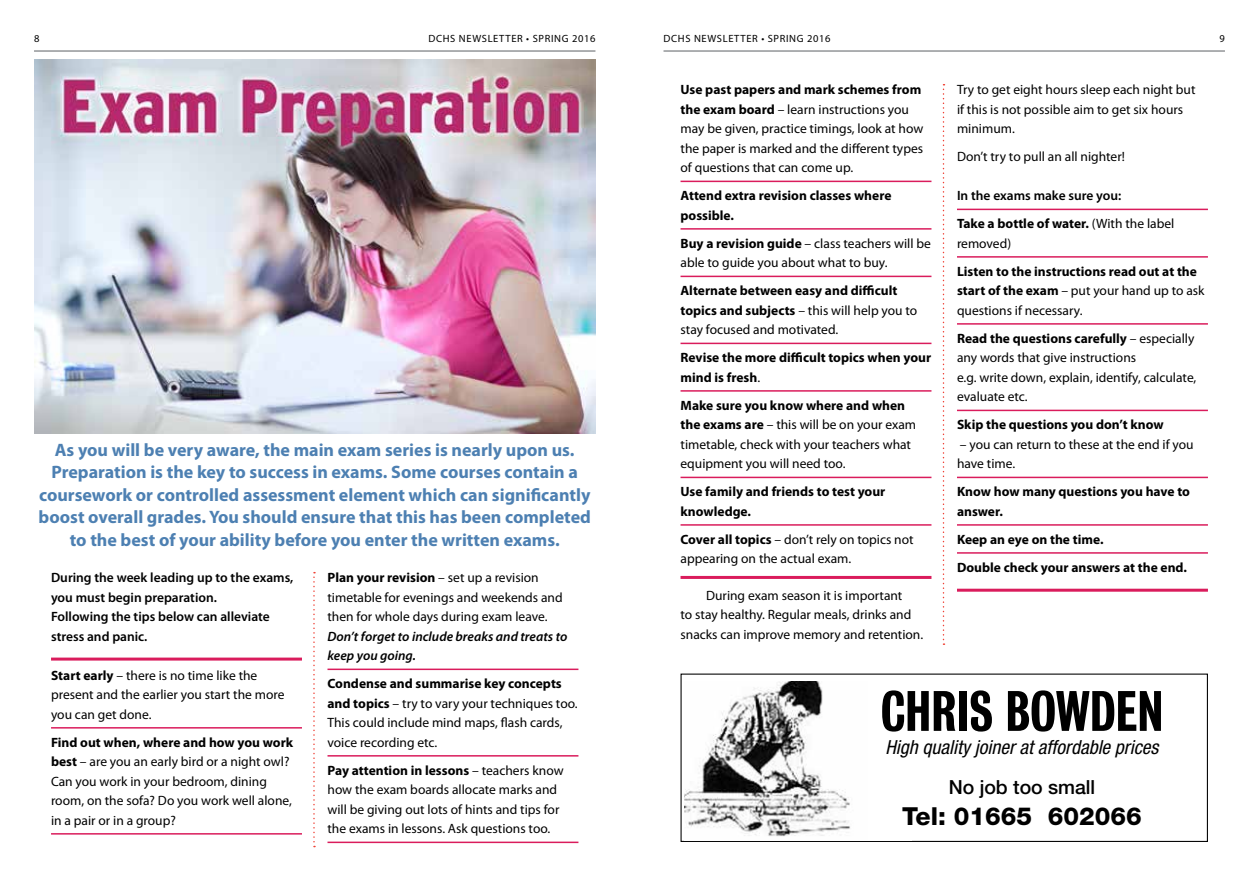
<style>
.page{position:relative;width:1259px;height:893px;background:#fff}
.page>*{position:absolute;margin:0;border:0;box-sizing:border-box;transform-origin:0 0}
.t1{font:51.9px "Bureau Grotesque Three Five";color:#000}
.t2{font:800 24.9px "Helvetica Neue LT";color:#000}
.t3{font:italic condensed 19.5px "Helvetica Neue LT";color:#000}
.t4{font:500 19.5px "Helvetica Neue LT";color:#000}
.t5{font:700 18px/22.5px "Myriad Pro";color:#4d80b2;text-align:center}
.t6{font:13.5px/19.5px "Myriad Pro";color:#000}
.t7{font:700 13.5px/19.5px "Myriad Pro";color:#000}
.t8{font:600 13.5px/19.5px "Myriad Pro";color:#000}
.t9{font:italic 600 13.5px/19.5px "Myriad Pro";color:#000}
.t10{font:10.5px "Myriad Pro";letter-spacing:.06em;color:#000}
.s1{font-weight:700}
.s2{font-weight:400}
</style>
<div class="page">
<hr style="left:663px;top:50px;width:562px;height:2px;background:#939598">
<hr style="left:34px;top:50px;width:561px;height:2px;background:#939598">
<div style="left:680px;top:674px;width:528px;height:168px;border:1px solid #000"></div>
<div style="left:685px;top:681px;width:226px;height:160px;background:#fff"></div>
<img style="left:685px;top:681px;width:165px;height:156px">
<hr style="left:51px;top:658px;width:251px;height:3px;background:#da1c5c">
<hr style="left:51px;top:727px;width:251px;height:2px;background:#da1c5c">
<hr style="left:51px;top:833px;width:251px;height:2px;background:#da1c5c">
<hr style="left:327px;top:669px;width:251px;height:1px;background:#da1c5c">
<hr style="left:327px;top:755px;width:251px;height:2px;background:#da1c5c">
<hr style="left:327px;top:842px;width:251px;height:1px;background:#da1c5c">
<hr style="left:680px;top:181px;width:251px;height:1px;background:#da1c5c">
<hr style="left:680px;top:228px;width:251px;height:2px;background:#da1c5c">
<hr style="left:680px;top:276px;width:251px;height:1px;background:#da1c5c">
<hr style="left:680px;top:343px;width:251px;height:1px;background:#da1c5c">
<hr style="left:680px;top:390px;width:251px;height:2px;background:#da1c5c">
<hr style="left:680px;top:477px;width:251px;height:1px;background:#da1c5c">
<hr style="left:680px;top:524px;width:251px;height:2px;background:#da1c5c">
<hr style="left:680px;top:576px;width:251px;height:3px;background:#da1c5c">
<hr style="left:957px;top:209px;width:251px;height:1px;background:#da1c5c">
<hr style="left:957px;top:256px;width:251px;height:2px;background:#da1c5c">
<hr style="left:957px;top:323px;width:251px;height:2px;background:#da1c5c">
<hr style="left:957px;top:410px;width:251px;height:1px;background:#da1c5c">
<hr style="left:957px;top:477px;width:251px;height:1px;background:#da1c5c">
<hr style="left:957px;top:524px;width:251px;height:2px;background:#da1c5c">
<hr style="left:957px;top:552px;width:251px;height:2px;background:#da1c5c">
<hr style="left:957px;top:589px;width:251px;height:3px;background:#da1c5c">
<svg style="left:942px;top:84px;width:2px;height:561px"></svg>
<svg style="left:313px;top:572px;width:2px;height:275px"></svg>
<img style="left:34px;top:60px;width:561px;height:374px">
<p class="t10" style="left:34px;top:32px;width:7px">8</p>
<p class="t10" style="left:428px;top:32px;width:168px">DCHS NEWSLETTER • SPRING 2016</p>
<p class="t10" style="left:663px;top:32px;width:168px">DCHS NEWSLETTER • SPRING 2016</p>
<p class="t10" style="left:1219px;top:32px;width:7px">9</p>
<p class="t5" style="left:39px;top:438px;width:554px">As you will be very aware, the main exam series is nearly upon us.<br>Preparation is the key to success in exams. Some courses contain a coursework or controlled assessment element which can significantly boost overall grades. You should ensure that this has been completed to the best of your ability before you enter the written exams.</p>
<p class="t8" style="left:51px;top:567px;width:244px">During the week leading up to the exams, you must begin preparation.<br>Following the tips below can alleviate stress and panic.</p>
<p class="t6" style="left:51px;top:665px;width:235px"><span class="s1">Start early</span> – there is no time like the present and the earlier you start the more you can get done.</p>
<p class="t6" style="left:51px;top:732px;width:244px"><span class="s1">Find out when, where and how you work best</span> – are you an early bird or a night owl?<br>Can you work in your bedroom, dining room, on the sofa? Do you work well alone, in a pair or in a group?</p>
<p class="t6" style="left:327px;top:568px;width:237px"><span class="s1">Plan your revision</span> – set up a revision timetable for evenings and weekends and then for whole days during exam leave.</p>
<p class="t9" style="left:327px;top:626px;width:241px">Don’t forget to include breaks and treats to keep you going.</p>
<p class="t6" style="left:327px;top:674px;width:252px"><span class="s1">Condense and summarise key concepts and topics</span> – try to vary your techniques too.<br>This could include mind maps, flash cards, voice recording etc.</p>
<p class="t6" style="left:327px;top:760px;width:238px"><span class="s1">Pay attention in lessons</span> – teachers know how the exam boards allocate marks and will be giving out lots of hints and tips for the exams in lessons. Ask questions too.</p>
<p class="t6" style="left:680px;top:80px;width:244px"><span class="s1">Use past papers and mark schemes from the exam board</span> – learn instructions you may be given, practice timings, look at how the paper is marked and the different types of questions that can come up.</p>
<p class="t7" style="left:680px;top:185px;width:212px">Attend extra revision classes where possible.</p>
<p class="t6" style="left:680px;top:233px;width:252px"><span class="s1">Buy a revision guide</span> – class teachers will be able to guide you about what to buy.</p>
<p class="t7" style="left:680px;top:280px;width:238px">Alternate between easy and difficult topics and subjects <span class="s2">– this will help you to stay focused and motivated.</span></p>
<p class="t7" style="left:680px;top:347px;width:252px">Revise the more difficult topics when your mind is fresh<span class="s2">.</span></p>
<p class="t6" style="left:680px;top:395px;width:237px"><span class="s1">Make sure you know where and when the exams are</span> – this will be on your exam timetable, check with your teachers what equipment you will need too.</p>
<p class="t7" style="left:680px;top:481px;width:206px">Use family and friends to test your knowledge.</p>
<p class="t6" style="left:680px;top:529px;width:235px"><span class="s1">Cover all topics</span> – don’t rely on topics not appearing on the actual exam.</p>
<p class="t6" style="left:680px;top:585px;width:244px;text-indent:26px">During exam season it is important<br>to stay healthy. Regular meals, drinks and snacks can improve memory and retention.</p>
<p class="t6" style="left:957px;top:80px;width:240px">Try to get eight hours sleep each night but if this is not possible aim to get six hours minimum.</p>
<p class="t6" style="left:957px;top:147px;width:169px">Don’t try to pull an all nighter!</p>
<p class="t8" style="left:957px;top:181px;width:219px;line-height:28px">In the exams make sure you:<br><span class="s1">Take a bottle of water.</span> <span class="s2">(With the label</span></p>
<p class="t6" style="left:957px;top:233px;width:56px">removed)</p>
<p class="t7" style="left:957px;top:261px;width:249px">Listen to the instructions read out at the start of the exam <span class="s2">– put your hand up to ask questions if necessary.</span></p>
<p class="t6" style="left:957px;top:328px;width:241px"><span class="s1">Read the questions carefully</span> – especially any words that give instructions<br>e.g. write down, explain, identify, calculate, evaluate etc.</p>
<p class="t7" style="left:957px;top:414px;width:208px">Skip the questions you don’t know</p>
<p class="t6" style="left:957px;top:434px;width:238px">– you can return to these at the end if you have time.</p>
<p class="t7" style="left:957px;top:481px;width:235px">Know how many questions you have to answer.</p>
<p class="t7" style="left:957px;top:525px;width:232px;line-height:28px">Keep an eye on the time.<br>Double check your answers at the end.</p>
<h1 class="t1" style="left:880px;top:681px;width:284px">CHRIS BOWDEN</h1>
<h3 class="t3" style="left:885px;top:735px;width:274px">High quality joiner at affordable prices</h3>
<h3 class="t4" style="left:948px;top:775px;width:148px">No job too small</h3>
<h2 class="t2" style="left:902px;top:801px;width:241px">Tel: 01665 602066</h2>
</div>
